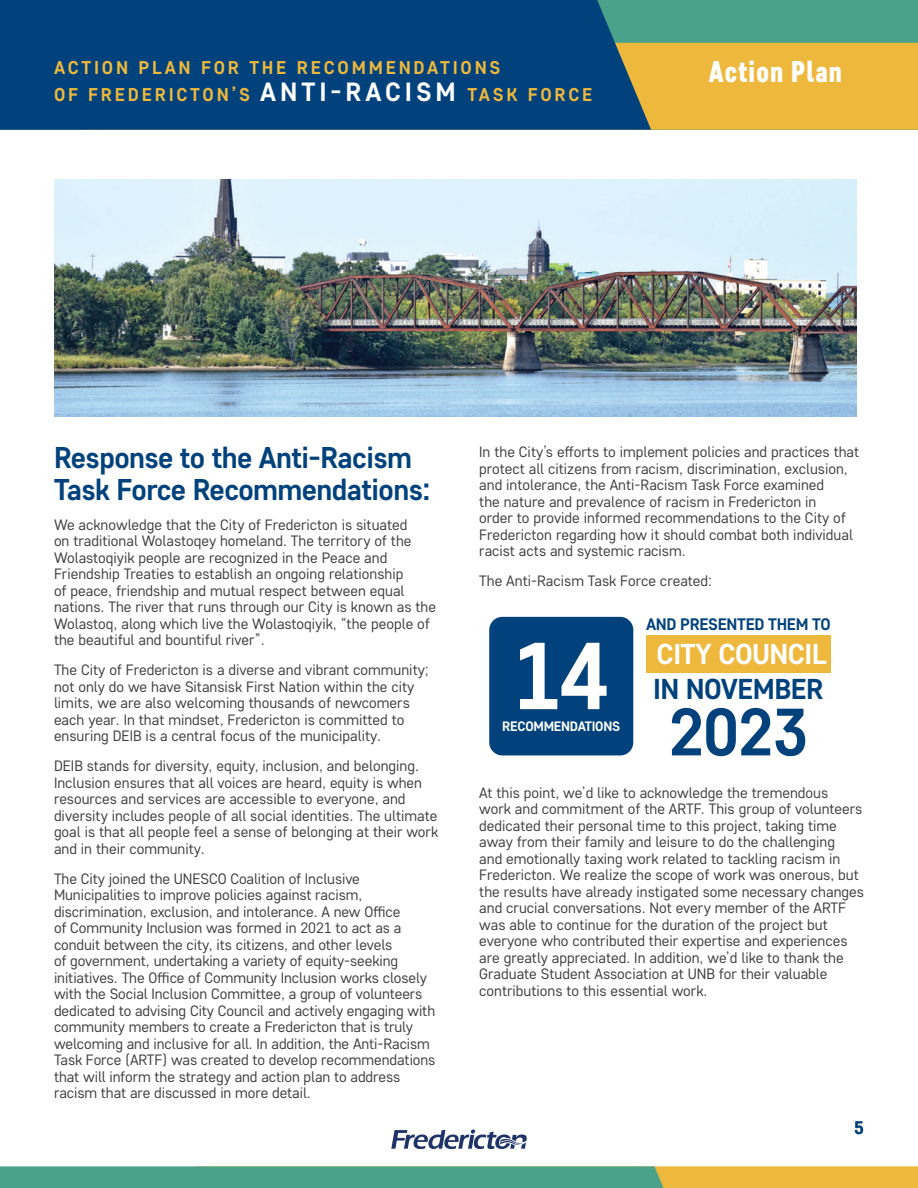
<style>
.page{position:relative;width:918px;height:1188px;background:#fff}
.page>*{position:absolute;margin:0;border:0;box-sizing:border-box;transform-origin:0 0}
.t1{font:700 94.8px "Core Sans D55";color:#fff}
.t2{font:700 66.75px "Core Sans D55";color:#01427c}
.t3{font:700 30px/31.5px "Core Sans D55";letter-spacing:-.02em;color:#01427c}
.t4{font:900 30px "Core Sans D77 Cn";letter-spacing:.04em;color:#fff}
.t5{font:700 28.8px/34.3px "Core Sans D55";letter-spacing:-.02em;color:#fff}
.t6{font:700 18.45px/27px "Core Sans D55";letter-spacing:.15em;color:#eeb83c}
.t7{font:700 18px "Core Sans D55";color:#01427c}
.t8{font:700 16.65px "Core Sans D55";letter-spacing:-.02em;color:#01427c}
.t9{font:15px/16.5px "Core Sans D35";color:#3e3e3f}
.t10{font:700 13.65px "Core Sans D55";letter-spacing:-.02em;color:#fff}
.s1{font-size:26.4px;color:#fff}
.s2{color:#01427c}
</style>
<div class="page">
<svg style="left:0;top:1166px;width:918px;height:22px;background:#7aa975"></svg>
<div style="left:0;top:0;width:918px;height:130px;background:#4aa28a"></div>
<div style="left:651px;top:43px;width:267px;height:87px;background:#eeb83c"></div>
<div style="left:0;top:0;width:651px;height:130px;background:#01427c"></div>
<svg style="left:391px;top:1129px;width:136px;height:20px"></svg>
<img style="left:54px;top:179px;width:802px;height:237px">
<div style="left:489px;top:617px;width:144px;height:138px;background:#01427c;border-radius:13px"></div>
<div style="left:646px;top:636px;width:185px;height:37px;background:#eeb83c"></div>
<p class="t6" style="left:54px;top:53px;width:540px">ACTION PLAN FOR THE RECOMMENDATIONS<br>OF FREDERICTON’S <span class="s1">ANTI-RACISM</span> TASK FORCE</p>
<h3 class="t4" style="left:709px;top:53px;width:135px">Action Plan</h3>
<p class="t3" style="left:54px;top:441px;width:378px">Response to the Anti-Racism<br>Task Force Recommendations:</p>
<p class="t9" style="left:54px;top:516px;width:384px">We acknowledge that the City of Fredericton is situated<br>on traditional Wolastoqey homeland. The territory of the Wolastoqiyik people are recognized in the Peace and Friendship Treaties to establish an ongoing relationship<br>of peace, friendship and mutual respect between equal nations. The river that runs through our City is known as the Wolastoq, along which live the Wolastoqiyik, “the people of the beautiful and bountiful river”.</p>
<p class="t9" style="left:54px;top:661px;width:376px">The City of Fredericton is a diverse and vibrant community; not only do we have Sitansisk First Nation within the city limits, we are also welcoming thousands of newcomers each year. In that mindset, Fredericton is committed to ensuring DEIB is a central focus of the municipality.</p>
<p class="t9" style="left:54px;top:757px;width:386px">DEIB stands for diversity, equity, inclusion, and belonging.<br>Inclusion ensures that all voices are heard, equity is when resources and services are accessible to everyone, and diversity includes people of all social identities. The ultimate goal is that all people feel a sense of belonging at their work and in their community.</p>
<p class="t9" style="left:54px;top:870px;width:383px">The City joined the UNESCO Coalition of Inclusive Municipalities to improve policies against racism, discrimination, exclusion, and intolerance. A new Office<br>of Community Inclusion was formed in 2021 to act as a conduit between the city, its citizens, and other levels<br>of government, undertaking a variety of equity-seeking initiatives. The Office of Community Inclusion works closely with the Social Inclusion Committee, a group of volunteers dedicated to advising City Council and actively engaging with community members to create a Fredericton that is truly welcoming and inclusive for all. In addition, the Anti-Racism Task Force (ARTF) was created to develop recommendations that will inform the strategy and action plan to address racism that are discussed in more detail.</p>
<p class="t9" style="left:479px;top:443px;width:382px">In the City’s efforts to implement policies and practices that protect all citizens from racism, discrimination, exclusion, and intolerance, the Anti-Racism Task Force examined<br>the nature and prevalence of racism in Fredericton in<br>order to provide informed recommendations to the City of Fredericton regarding how it should combat both individual racist acts and systemic racism.</p>
<p class="t9" style="left:479px;top:572px;width:234px">The Anti-Racism Task Force created:</p>
<p class="t1" style="left:511px;top:614px;width:100px">14</p>
<p class="t10" style="left:502px;top:717px;width:119px">RECOMMENDATIONS</p>
<p class="t8" style="left:646px;top:613px;width:186px">AND PRESENTED THEM TO</p>
<p class="t5" style="left:653px;top:636px;width:175px">CITY COUNCIL<br><span class="s2">IN NOVEMBER</span></p>
<p class="t2" style="left:668px;top:689px;width:142px">2023</p>
<p class="t9" style="left:479px;top:784px;width:386px">At this point, we’d like to acknowledge the tremendous<br>work and commitment of the ARTF. This group of volunteers dedicated their personal time to this project, taking time away from their family and leisure to do the challenging<br>and emotionally taxing work related to tackling racism in Fredericton. We realize the scope of work was onerous, but the results have already instigated some necessary changes and crucial conversations. Not every member of the ARTF was able to continue for the duration of the project but everyone who contributed their expertise and experiences are greatly appreciated. In addition, we’d like to thank the Graduate Student Association at UNB for their valuable contributions to this essential work.</p>
<p class="t7" style="left:854px;top:1116px;width:11px">5</p>
</div>
